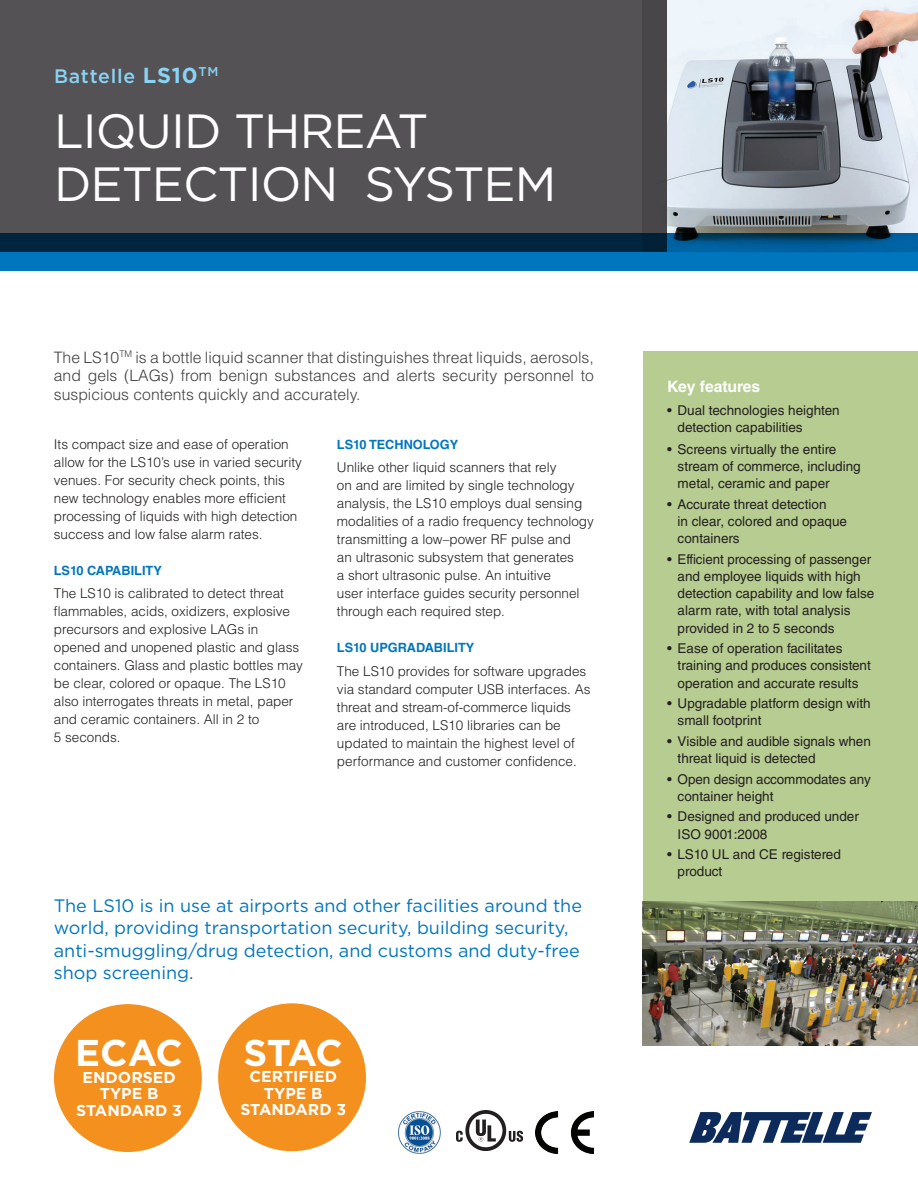
<style>
.page{position:relative;width:918px;height:1188px;background:#fff}
.page>*{position:absolute;margin:0;border:0;box-sizing:border-box;transform-origin:0 0}
.t1{font:48px/53.2px "Gotham";letter-spacing:-.02em;color:#fff}
.t2{font:700 37.2px "Gotham";letter-spacing:-.03em;color:#fff}
.t3{font:500 19.5px "Gotham";letter-spacing:.04em;color:#89d3f4}
.t4{font:18px/22.5px "Gotham";color:#0076be}
.t5{font:300 15.75px/18.8px "Helvetica LT Std";color:#413f41;text-align:justify}
.t6{font:700 15.75px/16.6px "Gotham";color:#fff;text-align:center}
.t7{font:700 15.75px "Helvetica LT Std";letter-spacing:-.01em;color:#fff}
.t8{font:300 13.5px/18px "Helvetica LT Std";color:#231f20}
.t9{font:13.5px/17.2px "Helvetica LT Std";color:#231f20}
.t10{font:700 12.75px "Helvetica LT Std";color:#0076be}
.s1{font-weight:700;font-size:21.75px}
</style>
<div class="page">
<img style="left:667px;top:0;width:251px;height:234px">
<div style="left:0;top:0;width:667px;height:252px;background:#545254"></div>
<svg style="left:0;top:234px;width:918px;height:37px;fill:#0076be"></svg>
<img style="left:643px;top:930px;width:275px;height:116px">
<svg style="left:667px;top:234px;width:251px;height:18px"></svg>
<div style="left:643px;top:351px;width:275px;height:579px;background:#b7cc90"></div>
<div style="left:54px;top:1004px;width:148px;height:148px;background:#f4901d;border-radius:50%"></div>
<svg style="left:643px;top:0;width:24px;height:252px;fill:#484648"></svg>
<img style="left:398px;top:1111px;width:43px;height:43px">
<img style="left:536px;top:1112px;width:58px;height:41px">
<img style="left:456px;top:1111px;width:66px;height:40px">
<div style="left:218px;top:1003px;width:148px;height:148px;background:#f4901d;border-radius:50%"></div>
<svg style="left:689px;top:1112px;width:183px;height:31px"></svg>
<h3 class="t3" style="left:54px;top:64px;width:166px">Battelle <span class="s1">LS10</span><sup>TM</sup></h3>
<h1 class="t1" style="left:54px;top:103px;width:504px">LIQUID THREAT<br>DETECTION SYSTEM</h1>
<p class="t5" style="left:54px;top:347px;width:542px">The LS10<sup>TM</sup> is a bottle liquid scanner that distinguishes threat liquids, aerosols, and gels (LAGs) from benign substances and alerts security personnel to suspicious contents quickly and accurately.</p>
<p class="t8" style="left:54px;top:435px;width:250px">Its compact size and ease of operation allow for the LS10’s use in varied security venues. For security check points, this new technology enables more efficient processing of liquids with high detection success and low false alarm rates.</p>
<p class="t10" style="left:54px;top:563px;width:110px">LS10 CAPABILITY</p>
<p class="t8" style="left:54px;top:584px;width:251px">The LS10 is calibrated to detect threat flammables, acids, oxidizers, explosive precursors and explosive LAGs in opened and unopened plastic and glass containers. Glass and plastic bottles may be clear, colored or opaque. The LS10 also interrogates threats in metal, paper and ceramic containers. All in 2 to<br>5 seconds.</p>
<p class="t10" style="left:337px;top:437px;width:123px">LS10 TECHNOLOGY</p>
<p class="t8" style="left:337px;top:458px;width:258px">Unlike other liquid scanners that rely<br>on and are limited by single technology analysis, the LS10 employs dual sensing modalities of a radio frequency technology transmitting a low–power RF pulse and<br>an ultrasonic subsystem that generates<br>a short ultrasonic pulse. An intuitive<br>user interface guides security personnel through each required step.</p>
<p class="t10" style="left:337px;top:640px;width:139px">LS10 UPGRADABILITY</p>
<p class="t8" style="left:337px;top:662px;width:255px">The LS10 provides for software upgrades via standard computer USB interfaces. As threat and stream-of-commerce liquids are introduced, LS10 libraries can be updated to maintain the highest level of performance and customer confidence.</p>
<h3 class="t4" style="left:54px;top:894px;width:530px">The LS10 is in use at airports and other facilities around the world, providing transportation security, building security, anti-smuggling/drug detection, and customs and duty-free shop screening.</h3>
<h2 class="t2" style="left:75px;top:1029px;width:109px">ECAC</h2>
<p class="t6" style="left:76px;top:1069px;width:107px">ENDORSED<br>TYPE B<br>STANDARD 3</p>
<h2 class="t2" style="left:244px;top:1028px;width:101px">STAC</h2>
<p class="t6" style="left:240px;top:1068px;width:107px">CERTIFIED<br>TYPE B<br>STANDARD 3</p>
<p class="t7" style="left:667px;top:377px;width:95px">Key features</p>
<p class="t9" style="left:678px;top:402px;width:164px;text-indent:-11px">• Dual technologies heighten detection capabilities</p>
<p class="t9" style="left:678px;top:440px;width:185px;text-indent:-11px">• Screens virtually the entire stream of commerce, including metal, ceramic and paper</p>
<p class="t9" style="left:678px;top:495px;width:171px;text-indent:-11px">• Accurate threat detection<br>in clear, colored and opaque containers</p>
<p class="t9" style="left:678px;top:550px;width:198px;text-indent:-11px">• Efficient processing of passenger and employee liquids with high detection capability and low false alarm rate, with total analysis provided in 2 to 5 seconds</p>
<p class="t9" style="left:678px;top:640px;width:195px;text-indent:-11px">• Ease of operation facilitates training and produces consistent operation and accurate results</p>
<p class="t9" style="left:678px;top:695px;width:194px;text-indent:-11px">• Upgradable platform design with small footprint</p>
<p class="t9" style="left:678px;top:732px;width:195px;text-indent:-11px">• Visible and audible signals when threat liquid is detected</p>
<p class="t9" style="left:678px;top:770px;width:195px;text-indent:-11px">• Open design accommodates any container height</p>
<p class="t9" style="left:678px;top:808px;width:183px;text-indent:-11px">• Designed and produced under<br>ISO 9001:2008</p>
<p class="t9" style="left:678px;top:846px;width:165px;text-indent:-11px">• LS10 UL and CE registered product</p>
</div>
